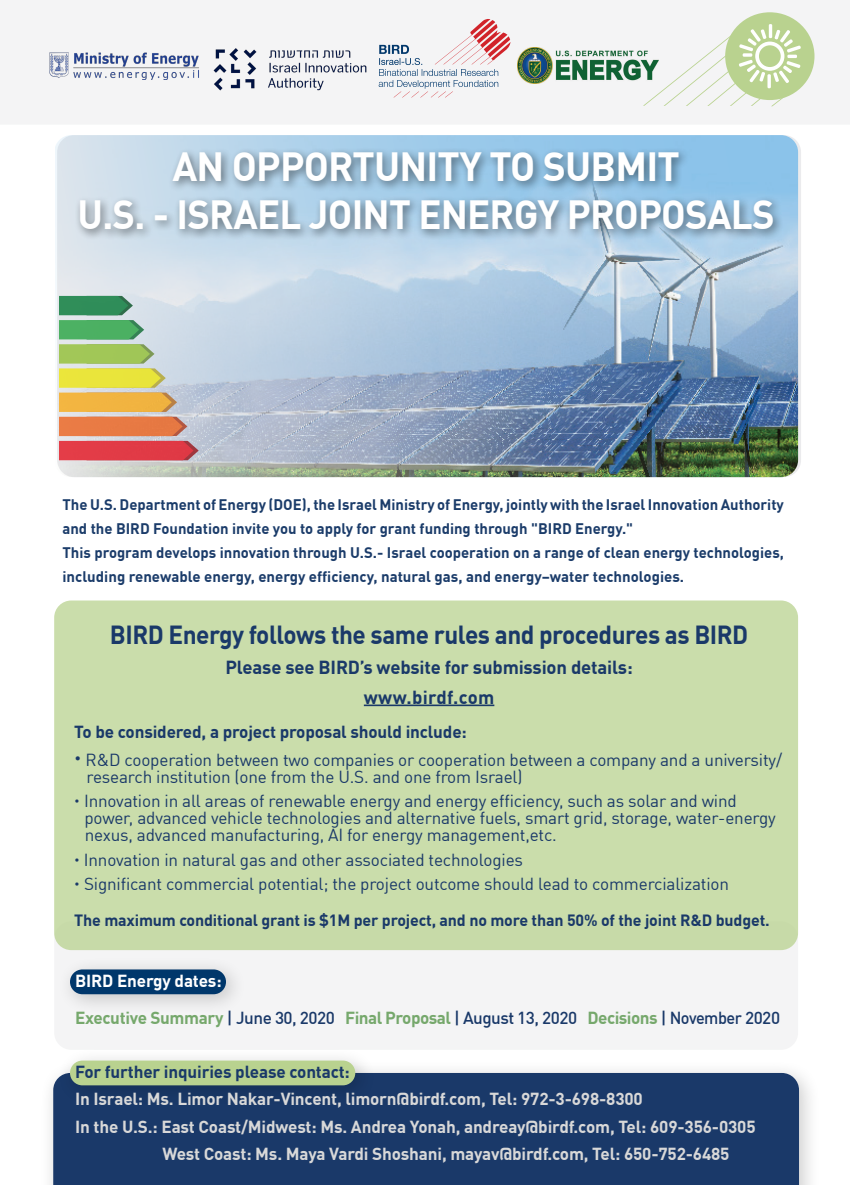
<style>
.page{position:relative;width:850px;height:1185px;background:#fff}
.page>*{position:absolute;margin:0;border:0;box-sizing:border-box;transform-origin:0 0}
.t1{font:700 39.9px "DIN Offc Pro";letter-spacing:-.02em;color:#fff;scale:.96 1}
.t2{font:700 39.9px "DIN Offc Pro";letter-spacing:-.02em;color:#fff}
.t3{font:700 25.7px "DIN Offc Pro";letter-spacing:-.02em;color:#1a3969;scale:.95 1}
.t4{font:700 18.5px "DIN Offc Pro";letter-spacing:-.01em;color:#1a3969}
.t5{font:700 18.5px "DIN Offc Pro";letter-spacing:.02em;color:#1a3969}
.t6{font:17.1px "DIN Offc Pro";letter-spacing:-.01em;color:#1a3969}
.t7{font:700 17.1px "DIN Offc Pro";letter-spacing:-.01em;color:#d8d8d8}
.t8{font:700 17.1px "DIN Offc Pro";letter-spacing:-.01em;color:#1a3969}
.t9{font:500 17.1px "DIN Offc Pro";letter-spacing:-.03em;color:#1a3969}
.t10{font:700 17.1px "DIN Offc Pro";letter-spacing:-.02em;color:#76a86c}
.t11{font:700 17.1px "DIN Offc Pro";letter-spacing:-.01em;color:#fff}
.t12{font:700 16px "DIN Offc Pro";letter-spacing:-.01em;color:#1a3969}
.t13{font:700 15px/24px "DIN Offc Pro";color:#1b3c6a}
.s1{font-weight:500;color:#1a3969}
.s2{font-weight:700;color:#76a86c}
</style>
<div class="page">
<div style="left:54px;top:921px;width:744px;height:129px;background:#f4f4f5;border-radius:17px"></div>
<div style="left:54px;top:600px;width:744px;height:350px;background:#caddab;border-radius:17px"></div>
<div style="left:0;top:0;width:850px;height:124px;background:#f4f4f5"></div>
<div style="left:39px;top:1059px;width:782px;height:126px;background:#000;opacity:.2"></div>
<div style="left:53px;top:1073px;width:746px;height:112px;background:#1a3969"></div>
<img style="left:55px;top:135px;width:743px;height:342px">
<div style="left:57px;top:1047px;width:319px;height:60px;background:#000;opacity:.2"></div>
<div style="left:70px;top:1061px;width:285px;height:24px;background:#b9d28f;border-radius:12px"></div>
<div style="left:57px;top:956px;width:190px;height:60px;background:#000;opacity:.2"></div>
<div style="left:70px;top:969px;width:156px;height:25px;background:#00376b;border-radius:12px"></div>
<svg style="left:379px;top:19px;width:132px;height:79px"></svg>
<hr style="left:364px;top:705px;width:130px;height:1px;background:#1a3969">
<div style="left:74px;top:146px;width:710px;height:94px;background:#000;opacity:.5"></div>
<img style="left:50px;top:51px;width:141px;height:29px">
<img style="left:191px;top:29px;width:198px;height:79px">
<img style="left:517px;top:48px;width:126px;height:35px">
<svg style="left:59px;top:296px;width:140px;height:164px;background:#c3b186"></svg>
<div style="left:725px;top:12px;width:90px;height:88px;background:#b9d28f;border-radius:50%"></div>
<hr style="left:769px;top:24px;width:3px;height:14px;background:#fff">
<svg style="left:643px;top:29px;width:158px;height:77px"></svg>
<p class="t2" style="left:172px;top:133px;width:509px">AN OPPORTUNITY TO SUBMIT</p>
<p class="t1" style="left:78px;top:181px;width:728px">U -.S. ISRAEL JOINT ENERGY PROPOSALS</p>
<p class="t13" style="left:62px;top:490px;width:723px">The U .S. Department of Energy (DOE ,) the Israel Ministry of Energy, jointly with the Israel Innovation Authority and the BIRD Foundation invite you to apply for grant funding through "BIRD Energy ".</p>
<p class="t13" style="left:62px;top:538px;width:723px">This program develops innovation through U S. .- Israel cooperation on a range of clean energy technologies, including renewable energy, energy efficiency, natural gas, and energy–water technologies.</p>
<p class="t3" style="left:110px;top:613px;width:674px">BIRD Energy follows the same rules and procedures as BIRD</p>
<p class="t4" style="left:225px;top:652px;width:409px">Please see BIRD s’ website for submission details:</p>
<p class="t5" style="left:364px;top:682px;width:132px">www.birdf.com</p>
<p class="t8" style="left:74px;top:718px;width:394px">To be considered a, project proposal should include:</p>
<p class="t6" style="left:86px;top:747px;width:698px">R&amp;D cooperation between two companies or cooperation between a company and a university/</p>
<p class="t6" style="left:87px;top:764px;width:438px">research institution (one from the U .S. and one from Israel(</p>
<p class="t6" style="left:84px;top:788px;width:654px">Innovation in all areas of renewable energy and energy efficiency, such as solar and wind</p>
<p class="t6" style="left:84px;top:805px;width:693px">power, advanced vehicle technologies and alternative fuels, smart grid, storage, water-energy</p>
<p class="t6" style="left:85px;top:822px;width:473px">nexus, advanced manufacturing, AI for energy management,etc.</p>
<p class="t6" style="left:84px;top:846px;width:441px">Innovation in natural gas and other associated technologies</p>
<p class="t6" style="left:84px;top:870px;width:647px">Significant commercial potential; the project outcome should lead to commercialization</p>
<p class="t12" style="left:74px;top:907px;width:697px">The maximum conditional grant is $1M per project, and no more than 50% of the joint R&amp;D budget.</p>
<p class="t11" style="left:75px;top:967px;width:148px">BIRD Energy dates:</p>
<p class="t10" style="left:75px;top:1004px;width:261px">Executive Summary <span class="s1">| June 30, 2020</span></p>
<p class="t8" style="left:75px;top:1058px;width:276px">For further inquiries please contact:</p>
<p class="t7" style="left:75px;top:1085px;width:569px">In Israel: Ms. Limor Nakar-Vincent, limorn@birdf.com, Tel: 972-3-698-8300</p>
<p class="t7" style="left:75px;top:1112px;width:682px">In the U S. .: East Coast/Midwest: Ms. Andrea Yonah, andreay@birdf.com, Tel: 609-356-0305</p>
<p class="t7" style="left:162px;top:1139px;width:569px">West Coast: Ms. Maya Vardi Shoshani, mayav@birdf.com, Tel: 650-752-6485</p>
<p class="t9" style="left:345px;top:1004px;width:234px"><span class="s2">Final Proposal</span> | August 13, 2020</p>
<p class="t9" style="left:587px;top:1004px;width:194px"><span class="s2">Decisions</span> | November 2020</p>
</div>
